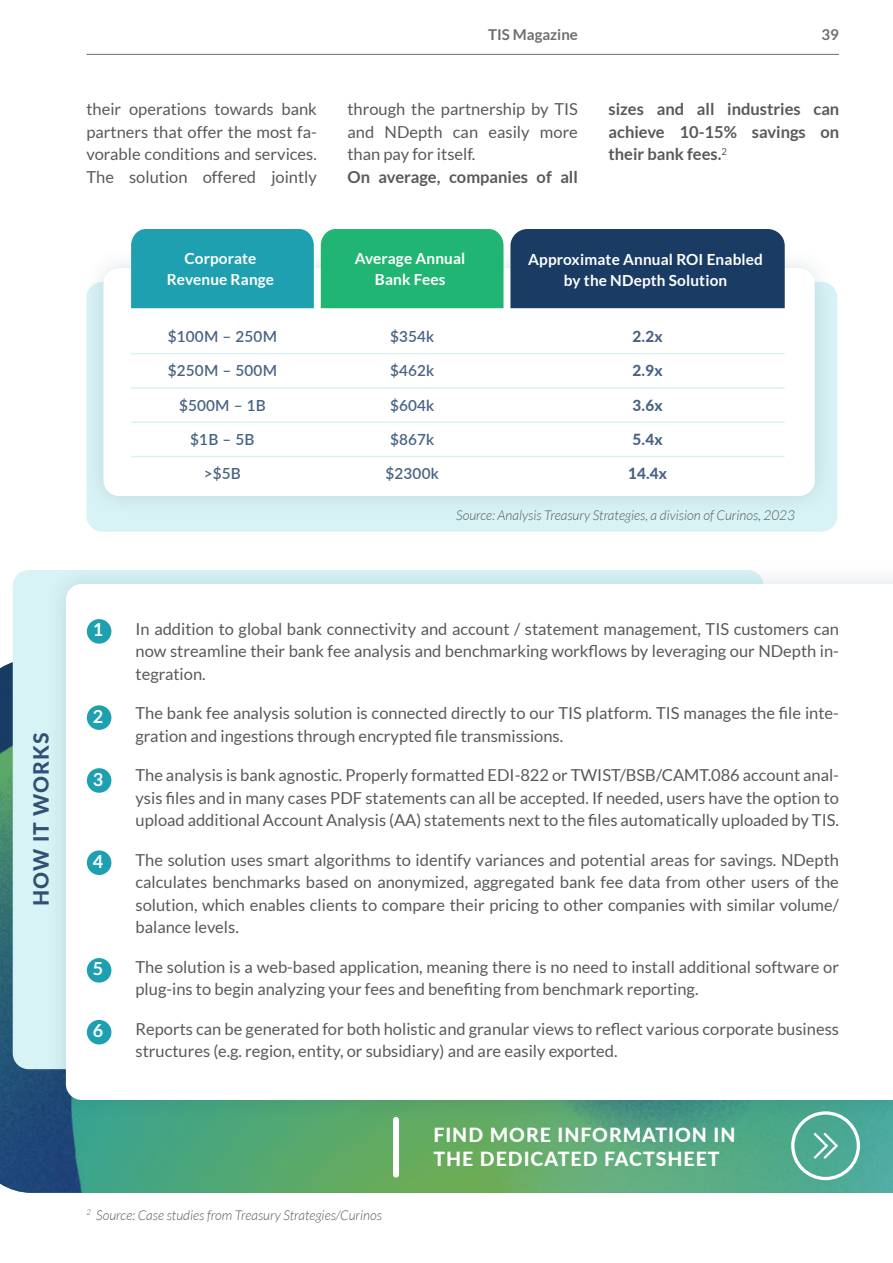
<style>
.page{position:relative;width:893px;height:1263px;background:#fff}
.page>*{position:absolute;margin:0;border:0;box-sizing:border-box;transform-origin:0 0}
.t1{font:800 21px "Lato";letter-spacing:.045em;color:#315074}
.t2{font:800 19.5px/24px "Lato";letter-spacing:.05em;color:#fff}
.t3{font:700 18px "Lato";color:#fff}
.t4{font:16.5px/22.5px "Lato";color:#58595b;text-align:justify}
.t5{font:700 16.5px/22.5px "Lato";color:#58595b;text-align:justify}
.t6{font:700 15.3px/20.9px "Lato";letter-spacing:.01em;color:#fff;text-align:center}
.t7{font:600 15.3px "Lato";letter-spacing:.01em;color:#486383}
.t8{font:800 15.3px "Lato";letter-spacing:.01em;color:#486383}
.t9{font:700 15px "Lato";color:#6d6e71}
.t10{font:italic 300 13.5px "Lato";color:#58595b}
</style>
<div class="page">
<hr style="left:86px;top:54px;width:753px;height:1px;background:#6d6e71">
<img style="left:0;top:662px;width:893px;height:531px">
<div style="left:13px;top:570px;width:751px;height:499px;background:#d7f3f5;border-radius:16px"></div>
<div style="left:44px;top:562px;width:849px;height:560px;background:#1a3c64;opacity:.15"></div>
<div style="left:66px;top:584px;width:827px;height:516px;background:#fff"></div>
<div style="left:86px;top:282px;width:751px;height:250px;background:#d7f3f5;border-radius:16px"></div>
<div style="left:82px;top:246px;width:754px;height:272px;background:#1a3c64;opacity:.15"></div>
<div style="left:103px;top:268px;width:712px;height:228px;background:#fff;border-radius:16px"></div>
<hr style="left:131px;top:353px;width:654px;height:1px;background:#d7f3f5">
<hr style="left:131px;top:387px;width:654px;height:2px;background:#d7f3f5">
<hr style="left:131px;top:421px;width:654px;height:2px;background:#d7f3f5">
<hr style="left:131px;top:456px;width:654px;height:1px;background:#d7f3f5">
<div style="left:131px;top:229px;width:183px;height:79px;background:#1fa0b0"></div>
<div style="left:321px;top:229px;width:182px;height:79px;background:#21b573"></div>
<div style="left:510px;top:229px;width:275px;height:79px;background:#1a3c64"></div>
<div style="left:87px;top:619px;width:24px;height:25px;background:#1fa0b0;border-radius:50%"></div>
<div style="left:87px;top:705px;width:24px;height:25px;background:#1fa0b0;border-radius:50%"></div>
<div style="left:87px;top:768px;width:24px;height:25px;background:#1fa0b0;border-radius:50%"></div>
<div style="left:87px;top:850px;width:24px;height:25px;background:#1fa0b0;border-radius:50%"></div>
<div style="left:87px;top:958px;width:24px;height:25px;background:#1fa0b0;border-radius:50%"></div>
<div style="left:87px;top:1020px;width:24px;height:24px;background:#1fa0b0;border-radius:50%"></div>
<svg style="left:813px;top:1132px;width:25px;height:27px"></svg>
<div style="left:791px;top:1111px;width:69px;height:69px;border:3px solid #fff;border-radius:50%"></div>
<div style="left:393px;top:1120px;width:6px;height:55px;background:#fff"></div>
<p class="t9" style="left:488px;top:26px;width:91px">TIS Magazine</p>
<p class="t9" style="left:822px;top:26px;width:19px">39</p>
<p class="t4" style="left:86px;top:98px;width:232px">their operations towards bank partners that offer the most fa&shy;vorable conditions and services.<br>The solution offered jointly</p>
<p class="t4" style="left:347px;top:98px;width:232px">through the partnership by TIS and NDepth can easily more than pay for itself.</p>
<p class="t5" style="left:347px;top:165px;width:232px">On average, companies of all</p>
<p class="t5" style="left:608px;top:98px;width:232px">sizes and all industries can achieve 10-15% savings on their bank fees.<sup>2</sup></p>
<p class="t6" style="left:167px;top:248px;width:109px">Corporate<br>Revenue Range</p>
<p class="t6" style="left:355px;top:248px;width:112px">Average Annual<br>Bank Fees</p>
<p class="t6" style="left:528px;top:249px;width:236px">Approximate Annual ROI Enabled by the NDepth Solution</p>
<p class="t7" style="left:168px;top:326px;width:111px">$100M – 250M</p>
<p class="t7" style="left:168px;top:360px;width:111px">$250M – 500M</p>
<p class="t7" style="left:179px;top:394px;width:88px">$500M – 1B</p>
<p class="t7" style="left:190px;top:428px;width:66px">$1B – 5B</p>
<p class="t7" style="left:204px;top:462px;width:39px">&gt;$5B</p>
<p class="t7" style="left:390px;top:326px;width:46px">$354k</p>
<p class="t7" style="left:390px;top:360px;width:46px">$462k</p>
<p class="t7" style="left:390px;top:394px;width:46px">$604k</p>
<p class="t7" style="left:390px;top:428px;width:46px">$867k</p>
<p class="t7" style="left:385px;top:462px;width:55px">$2300k</p>
<p class="t8" style="left:632px;top:325px;width:32px">2.2x</p>
<p class="t8" style="left:632px;top:359px;width:32px">2.9x</p>
<p class="t8" style="left:632px;top:394px;width:32px">3.6x</p>
<p class="t8" style="left:632px;top:428px;width:32px">5.4x</p>
<p class="t8" style="left:628px;top:462px;width:41px">14.4x</p>
<p class="t10" style="left:456px;top:508px;width:340px">Source: Analysis Treasury Strategies, a division of Curinos, 2023</p>
<p class="t1" style="left:25px;top:906px;width:175px;rotate:-90deg">HOW IT WORKS</p>
<p class="t3" style="left:93px;top:620px;width:12px">1</p>
<p class="t3" style="left:93px;top:706px;width:12px">2</p>
<p class="t3" style="left:93px;top:769px;width:12px">3</p>
<p class="t3" style="left:93px;top:851px;width:12px">4</p>
<p class="t3" style="left:93px;top:958px;width:12px">5</p>
<p class="t3" style="left:93px;top:1020px;width:12px">6</p>
<p class="t4" style="left:136px;top:617px;width:705px">In addition to global bank connectivity and account / statement management, TIS customers can now streamline their bank fee analysis and benchmarking workflows by leveraging our NDepth in&shy;tegration.</p>
<p class="t4" style="left:136px;top:702px;width:705px">The bank fee analysis solution is connected directly to our TIS platform. TIS manages the file inte&shy;gration and ingestions through encrypted file transmissions.</p>
<p class="t4" style="left:136px;top:764px;width:705px">The analysis is bank agnostic. Properly formatted EDI-822 or TWIST/BSB/CAMT.086 account anal&shy;ysis files and in many cases PDF statements can all be accepted. If needed, users have the option to upload additional Account Analysis (AA) statements next to the files automatically uploaded by TIS.</p>
<p class="t4" style="left:136px;top:848px;width:705px">The solution uses smart algorithms to identify variances and potential areas for savings. NDepth calculates benchmarks based on anonymized, aggregated bank fee data from other users of the solution, which enables clients to compare their pricing to other companies with similar volume/ balance levels.</p>
<p class="t4" style="left:136px;top:955px;width:705px">The solution is a web-based application, meaning there is no need to install additional software or plug-ins to begin analyzing your fees and benefiting from benchmark reporting.</p>
<p class="t4" style="left:136px;top:1017px;width:705px">Reports can be generated for both holistic and granular views to reflect various corporate business structures (e.g. region, entity, or subsidiary) and are easily exported.</p>
<p class="t2" style="left:433px;top:1122px;width:304px">FIND MORE INFORMATION IN<br>THE DEDICATED FACTSHEET</p>
<p class="t10" style="left:86px;top:1208px;width:297px"><sup>2</sup> Source: Case studies from Treasury Strategies/Curinos</p>
</div>
